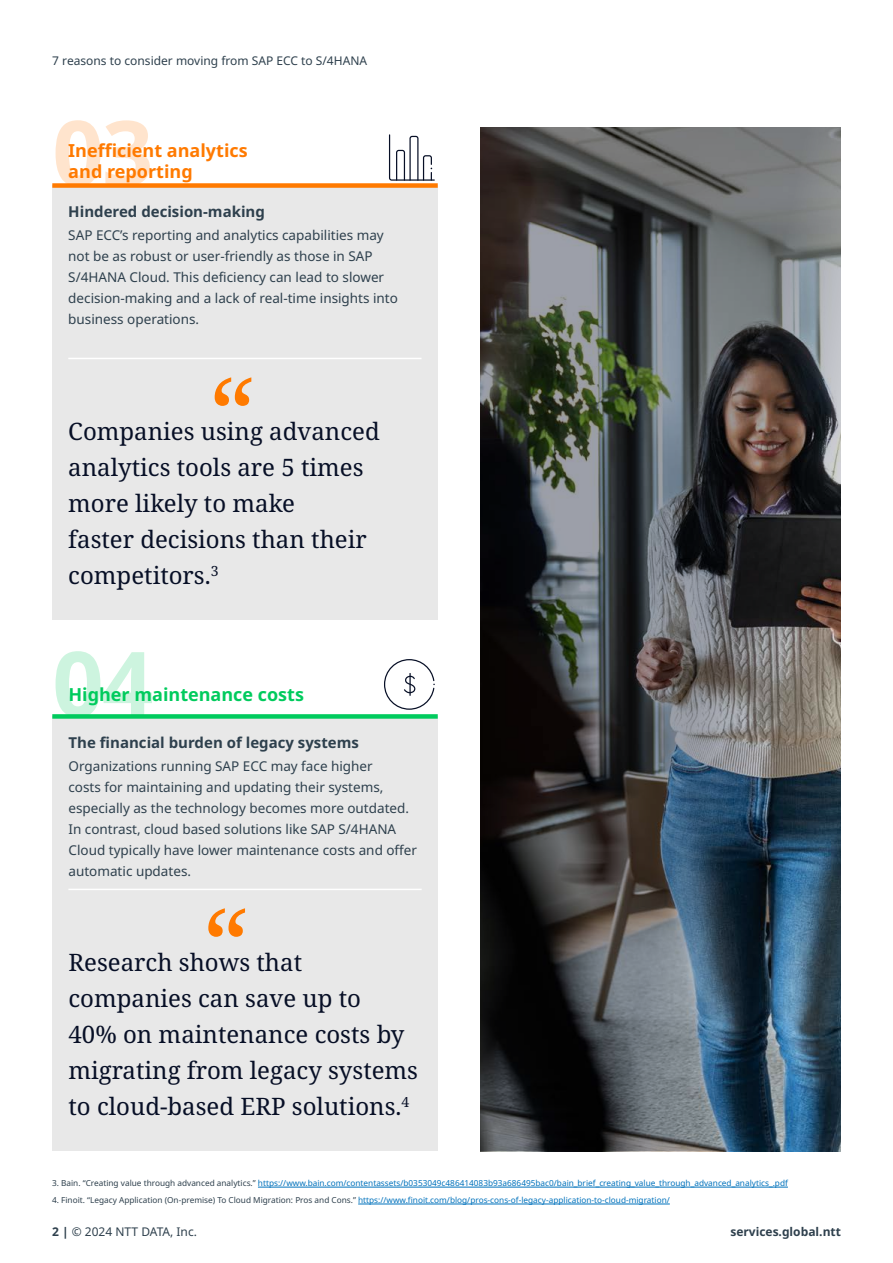
<style>
.page{position:relative;width:893px;height:1263px;background:#fff}
.page>*{position:absolute;margin:0;border:0;box-sizing:border-box;transform-origin:0 0}
.t1{font:700 90px "Noto Sans";color:#ff7a00}
.t2{font:700 90px "Noto Sans";color:#00cb5d}
.t3{font:24px/36px "Noto Serif";color:#070f26}
.t4{font:700 18px/21px "Noto Sans";color:#ff7a00}
.t5{font:700 18px "Noto Sans";color:#00cb5d}
.t6{font:700 15px "Noto Sans";color:#2e404d}
.t7{font:13.5px/21px "Noto Sans";color:#2e404d}
.t8{font:12px "Noto Sans";color:#2e404d}
.t9{font:700 12px "Noto Sans";color:#2e404d}
.t10{font:8.25px "Noto Sans";color:#0072bc}
.s1{color:#2e404d}
.s2{font-weight:700}
</style>
<div class="page">
<img style="left:480px;top:128px;width:361px;height:1023px">
<hr style="left:258px;top:1187px;width:530px;height:1px;background:#0072bc">
<hr style="left:358px;top:1204px;width:312px;height:1px;background:#0072bc">
<div style="left:52px;top:186px;width:386px;height:434px;background:#e8e8e8"></div>
<div style="left:52px;top:716px;width:386px;height:435px;background:#e8e8e8"></div>
<div style="left:52px;top:183px;width:386px;height:5px;background:#ff7a00"></div>
<div style="left:52px;top:714px;width:386px;height:5px;background:#00cb5d"></div>
<svg style="left:215px;top:377px;width:36px;height:29px"></svg>
<svg style="left:208px;top:908px;width:37px;height:29px"></svg>
<hr style="left:68px;top:358px;width:354px;height:1px;background:#fff">
<hr style="left:68px;top:889px;width:354px;height:1px;background:#fff">
<svg style="left:384px;top:659px;width:51px;height:51px"></svg>
<svg style="left:389px;top:134px;width:46px;height:47px"></svg>
<p class="t8" style="left:52px;top:52px;width:316px">7 reasons to consider moving from SAP ECC to S/4HANA</p>
<h1 class="t1" style="left:52px;top:89px;width:103px">03</h1>
<h3 class="t4" style="left:68px;top:140px;width:181px">Inefficient analytics and reporting</h3>
<p class="t6" style="left:68px;top:201px;width:198px">Hindered decision-making</p>
<p class="t7" style="left:68px;top:225px;width:331px">SAP ECC’s reporting and analytics capabilities may not be as robust or user-friendly as those in SAP S/4HANA Cloud. This deficiency can lead to slower decision-making and a lack of real-time insights into business operations.</p>
<h2 class="t3" style="left:68px;top:414px;width:313px">Companies using advanced analytics tools are 5 times more likely to make<br>faster decisions than their competitors.<sup>3</sup></h2>
<h1 class="t2" style="left:52px;top:620px;width:103px">04</h1>
<h3 class="t5" style="left:68px;top:682px;width:237px">Higher maintenance costs</h3>
<p class="t6" style="left:68px;top:731px;width:292px">The financial burden of legacy systems</p>
<p class="t7" style="left:68px;top:756px;width:350px">Organizations running SAP ECC may face higher<br>costs for maintaining and updating their systems, especially as the technology becomes more outdated.<br>In contrast, cloud based solutions like SAP S/4HANA Cloud typically have lower maintenance costs and offer automatic updates.</p>
<h2 class="t3" style="left:68px;top:945px;width:351px">Research shows that companies can save up to<br>40% on maintenance costs by migrating from legacy systems to cloud-based ERP solutions.<sup>4</sup></h2>
<p class="t10" style="left:52px;top:1177px;width:737px"><span class="s1">3. Bain. “Creating value through advanced analytics.”</span> https://www.bain.com/contentassets/b0353049c486414083b93a686495bac0/bain_brief_creating_value_through_advanced_analytics_.pdf</p>
<p class="t10" style="left:52px;top:1194px;width:619px"><span class="s1">4. Finoit. “Legacy Application (On-premise) To Cloud Migration: Pros and Cons.”</span> https://www.finoit.com/blog/pros-cons-of-legacy-application-to-cloud-migration/</p>
<p class="t8" style="left:52px;top:1223px;width:146px"><span class="s2">2 |</span> © 2024 NTT DATA, Inc.</p>
<p class="t9" style="left:730px;top:1223px;width:112px">services.global.ntt</p>
</div>
